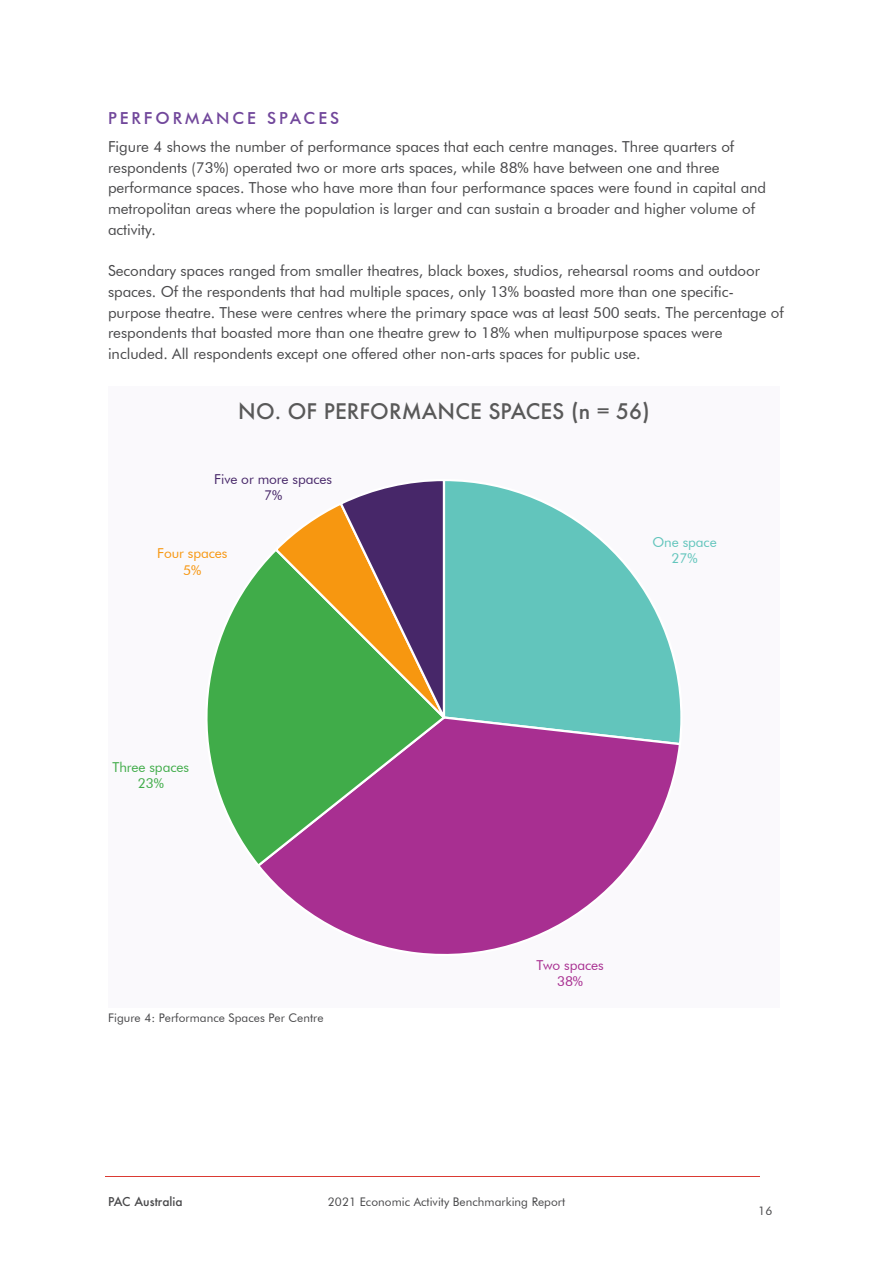
<style>
.page{position:relative;width:893px;height:1263px;background:#fff}
.page>*{position:absolute;margin:0;border:0;box-sizing:border-box;transform-origin:0 0}
.t1{font:500 20.85px "Futura";letter-spacing:.005em;color:#595959}
.t2{font:500 16.5px "Futura BT";letter-spacing:.18em;color:#71479b}
.t3{font:15.15px/20.7px "Futura BT";letter-spacing:-.005em;color:#48484a}
.t4{font:13.65px/16.2px "Futura BT";letter-spacing:-.005em;color:#472769;text-align:center}
.t5{font:13.65px/16.2px "Futura BT";letter-spacing:-.005em;color:#40ac49;text-align:center}
.t6{font:13.65px/16.2px "Futura BT";letter-spacing:-.005em;color:#a82f91;text-align:center}
.t7{font:13.65px/16.2px "Futura BT";letter-spacing:-.005em;color:#f79710;text-align:center}
.t8{font:13.65px/16.2px "Futura BT";letter-spacing:-.005em;color:#62c5bc;text-align:center}
.t9{font:11.85px "Futura BT";letter-spacing:.005em;color:#48484a}
.t10{font:500 11.85px "Futura";letter-spacing:.005em;color:#48484a}
</style>
<div class="page">
<hr style="left:106px;top:1176px;width:654px;height:1px;background:#da3a33">
<div style="left:108px;top:386px;width:672px;height:622px;background:#faf9fc"></div>
<svg style="left:446px;top:481px;width:69px;height:11px"></svg>
<svg style="left:262px;top:492px;width:419px;height:462px"></svg>
<svg style="left:207px;top:648px;width:240px;height:221px;background:#897982"></svg>
<svg style="left:446px;top:492px;width:6px;height:236px"></svg>
<svg style="left:218px;top:481px;width:228px;height:278px"></svg>
<p class="t2" style="left:108px;top:108px;width:233px">PERFORMANCE SPACES</p>
<p class="t3" style="left:108px;top:136px;width:660px">Figure 4 shows the number of performance spaces that each centre manages. Three quarters of respondents (73%) operated two or more arts spaces, while 88% have between one and three performance spaces. Those who have more than four performance spaces were found in capital and metropolitan areas where the population is larger and can sustain a broader and higher volume of activity.</p>
<p class="t3" style="left:108px;top:260px;width:677px">Secondary spaces ranged from smaller theatres, black boxes, studios, rehearsal rooms and outdoor spaces. Of the respondents that had multiple spaces, only 13% boasted more than one specific&shy;purpose theatre. These were centres where the primary space was at least 500 seats. The percentage of respondents that boasted more than one theatre grew to 18% when multipurpose spaces were included. All respondents except one offered other non-arts spaces for public use.</p>
<h1 class="t1" style="left:238px;top:398px;width:413px">NO. OF PERFORMANCE SPACES (n = 56)</h1>
<p class="t4" style="left:214px;top:470px;width:119px">Five or more spaces<br>7%</p>
<p class="t7" style="left:157px;top:545px;width:72px">Four spaces<br>5%</p>
<p class="t8" style="left:652px;top:534px;width:66px">One space<br>27%</p>
<p class="t5" style="left:112px;top:758px;width:78px">Three spaces<br>23%</p>
<p class="t9" style="left:108px;top:1011px;width:217px">Figure 4: Performance Spaces Per Centre</p>
<p class="t6" style="left:536px;top:957px;width:69px">Two spaces<br>38%</p>
<p class="t10" style="left:108px;top:1194px;width:76px">PAC Australia</p>
<p class="t9" style="left:328px;top:1195px;width:239px">2021 Economic Activity Benchmarking Report</p>
<p class="t9" style="left:758px;top:1203px;width:16px">16</p>
</div>
